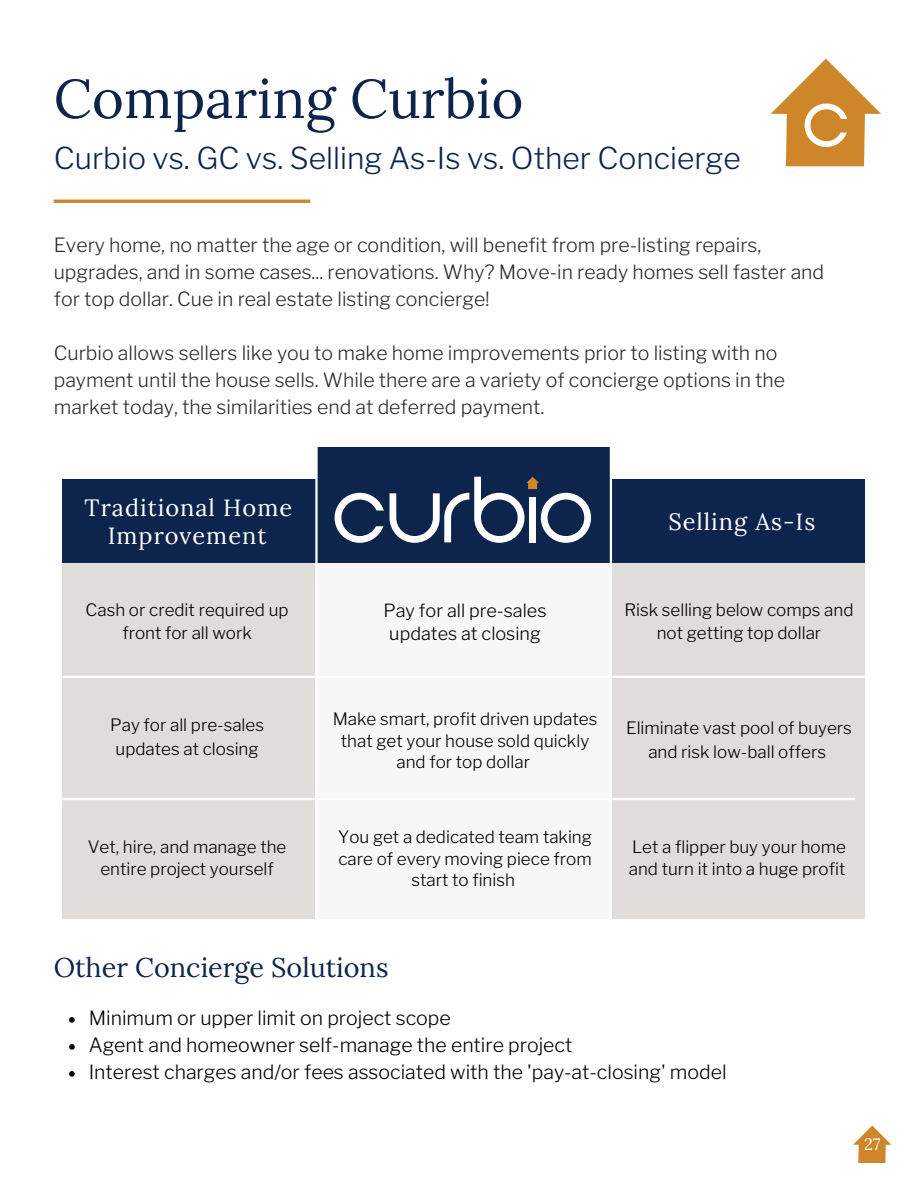
<style>
.page{position:relative;width:918px;height:1188px;background:#fff}
.page>*{position:absolute;margin:0;border:0;box-sizing:border-box;transform-origin:0 0}
.t1{font:54.6px "Lora";color:#0d254d}
.t2{font:300 30px "Libre Franklin";color:#0d254d}
.t3{font:27px "Lora";color:#0d254d}
.t4{font:23.55px "Lora";letter-spacing:.04em;color:#fff}
.t5{font:300 19.5px/27px "Libre Franklin";color:#2a2c2d}
.t6{font:300 19.5px "Libre Franklin";color:#000}
.t7{font:300 18px/23px "Libre Franklin";color:#000;text-align:center}
.t8{font:300 16.95px/21.5px "Libre Franklin";color:#000;text-align:center}
.t9{font:16.5px "Lora";color:#fff}
</style>
<div class="page">
<hr style="left:54px;top:200px;width:256px;height:3px;background:#cd8629">
<img style="left:771px;top:58px;width:110px;height:109px">
<div style="left:62px;top:563px;width:803px;height:355px;background:#dfdcda"></div>
<div style="left:315px;top:563px;width:296px;height:355px;background:#f7f7f7"></div>
<div style="left:316px;top:447px;width:295px;height:116px;background:#0d254d"></div>
<div style="left:62px;top:479px;width:803px;height:84px;background:#0d254d"></div>
<hr style="left:315px;top:442px;width:3px;height:495px;background:#fff">
<hr style="left:610px;top:443px;width:2px;height:494px;background:#fff">
<hr style="left:63px;top:676px;width:802px;height:2px;background:#fff">
<hr style="left:53px;top:798px;width:802px;height:2px;background:#fff">
<svg style="left:335px;top:477px;width:256px;height:66px"></svg>
<svg style="left:69px;top:1017px;width:6px;height:6px"></svg>
<svg style="left:69px;top:1044px;width:6px;height:6px"></svg>
<svg style="left:69px;top:1071px;width:6px;height:6px"></svg>
<svg style="left:853px;top:1125px;width:38px;height:38px"></svg>
<p class="t1" style="left:54px;top:63px;width:471px">Comparing Curbio</p>
<p class="t2" style="left:54px;top:140px;width:689px">Curbio vs. GC vs. Selling As-Is vs. Other Concierge</p>
<p class="t5" style="left:54px;top:231px;width:772px">Every home, no matter the age or condition, will benefit from pre-listing repairs, upgrades, and in some cases... renovations. Why? Move-in ready homes sell faster and for top dollar. Cue in real estate listing concierge!</p>
<p class="t5" style="left:54px;top:339px;width:733px">Curbio allows sellers like you to make home improvements prior to listing with no payment until the house sells. While there are a variety of concierge options in the market today, the similarities end at deferred payment.</p>
<p class="t4" style="left:85px;top:492px;width:209px">Traditional Home</p>
<p class="t4" style="left:108px;top:520px;width:160px">Improvement</p>
<p class="t4" style="left:668px;top:507px;width:148px">Selling As-Is</p>
<p class="t8" style="left:86px;top:598px;width:205px;line-height:23.5px">Cash or credit required up front for all work</p>
<p class="t7" style="left:384px;top:599px;width:165px">Pay for all pre-sales updates at closing</p>
<p class="t8" style="left:625px;top:598px;width:230px;line-height:23.5px">Risk selling below comps and not getting top dollar</p>
<p class="t8" style="left:110px;top:714px;width:155px;line-height:23.5px">Pay for all pre-sales updates at closing</p>
<p class="t8" style="left:333px;top:708px;width:266px">Make smart, profit driven updates that get your house sold quickly and for top dollar</p>
<p class="t8" style="left:626px;top:716px;width:227px;line-height:23.5px">Eliminate vast pool of buyers and risk low-ball offers</p>
<p class="t8" style="left:88px;top:837px;width:200px">Vet, hire, and manage the entire project yourself</p>
<p class="t8" style="left:338px;top:826px;width:255px">You get a dedicated team taking care of every moving piece from start to finish</p>
<p class="t8" style="left:629px;top:837px;width:219px;text-align:left">Let a flipper buy your home and turn it into a huge profit</p>
<p class="t3" style="left:54px;top:950px;width:336px">Other Concierge Solutions</p>
<p class="t6" style="left:89px;top:1006px;width:363px">Minimum or upper limit on project scope</p>
<p class="t6" style="left:89px;top:1033px;width:485px">Agent and homeowner self-manage the entire project</p>
<p class="t6" style="left:89px;top:1060px;width:639px">Interest charges and/or fees associated with the 'pay-at-closing' model</p>
<p class="t9" style="left:864px;top:1134px;width:18px">27</p>
</div>
